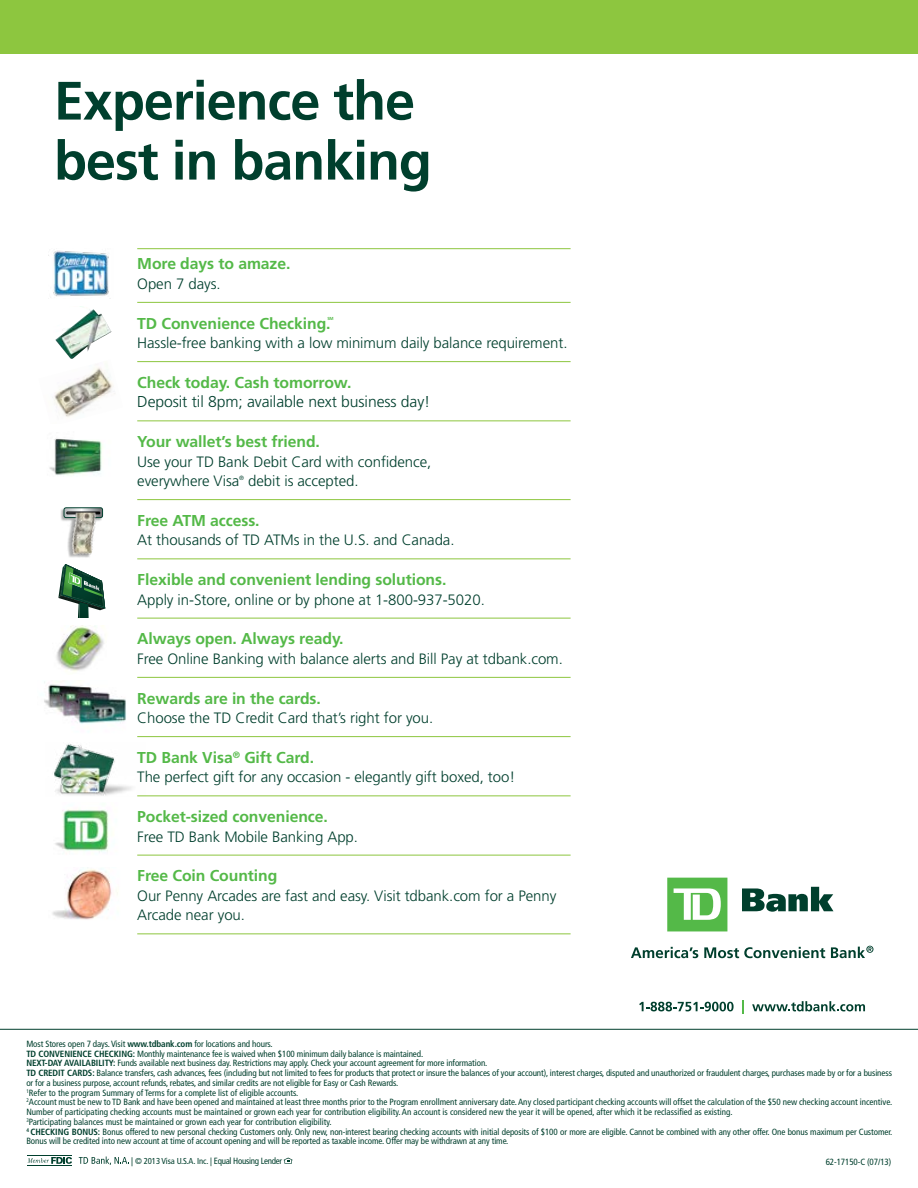
<style>
.page{position:relative;width:918px;height:1188px;background:#fff}
.page>*{position:absolute;margin:0;border:0;box-sizing:border-box;transform-origin:0 0}
.t1{font:700 54px/60px "Frutiger";letter-spacing:-.02em;color:#003f2d}
.t2{font:700 15.75px "Frutiger";letter-spacing:-.005em;color:#54b948}
.t3{font:300 15.75px "Frutiger";letter-spacing:-.005em;color:#003f2d}
.t4{font:300 15px/19.5px "Frutiger";letter-spacing:-.005em;color:#003f2d}
.t5{font:condensed 9px/9.8px "Frutiger";letter-spacing:-.01em;color:#003f2d}
.t6{font:700 condensed 9px "Frutiger";color:#003f2d}
.t7{font:condensed 8.7px "Frutiger";letter-spacing:-.01em;color:#003f2d}
.t8{font:300 6.15px "Frutiger";color:#003f2d}
.t9{font:700 4.35px "Frutiger";color:#54b948}
.s1{font-weight:700}
.s2{font-size:9px}
</style>
<div class="page">
<hr style="left:0;top:1029px;width:918px;height:1px;background:#003f2d">
<div style="left:0;top:0;width:918px;height:54px;background:#8dc63f"></div>
<svg style="left:284px;top:1158px;width:8px;height:6px"></svg>
<svg style="left:79px;top:1157px;width:50px;height:8px"></svg>
<svg style="left:28px;top:1157px;width:44px;height:7px"></svg>
<hr style="left:28px;top:1155px;width:44px;height:1px;background:#003f2d">
<hr style="left:28px;top:1165px;width:44px;height:1px;background:#003f2d">
<svg style="left:631px;top:947px;width:67px;height:11px"></svg>
<svg style="left:704px;top:947px;width:121px;height:11px"></svg>
<svg style="left:831px;top:946px;width:42px;height:12px"></svg>
<svg style="left:667px;top:878px;width:60px;height:53px"></svg>
<svg style="left:742px;top:887px;width:91px;height:25px"></svg>
<svg style="left:639px;top:1002px;width:95px;height:9px"></svg>
<svg style="left:742px;top:1000px;width:2px;height:13px"></svg>
<svg style="left:752px;top:1001px;width:113px;height:10px"></svg>
<img style="left:54px;top:367px;width:61px;height:50px">
<img style="left:49px;top:438px;width:53px;height:37px">
<img style="left:48px;top:250px;width:61px;height:47px">
<img style="left:55px;top:809px;width:54px;height:43px">
<img style="left:44px;top:681px;width:82px;height:43px">
<img style="left:56px;top:625px;width:48px;height:47px">
<svg style="left:66px;top:509px;width:35px;height:3px"></svg>
<div style="left:64px;top:507px;width:39px;height:11px;border:1px solid #003f2d;border-radius:2px"></div>
<img style="left:60px;top:512px;width:44px;height:46px">
<svg style="left:58px;top:564px;width:47px;height:54px"></svg>
<img style="left:55px;top:306px;width:57px;height:53px">
<img style="left:54px;top:744px;width:78px;height:52px">
<hr style="left:137px;top:248px;width:434px;height:1px;background:#8dc63f">
<hr style="left:137px;top:302px;width:434px;height:1px;background:#8dc63f">
<hr style="left:137px;top:361px;width:434px;height:1px;background:#8dc63f">
<hr style="left:137px;top:420px;width:434px;height:1px;background:#8dc63f">
<hr style="left:137px;top:499px;width:434px;height:1px;background:#8dc63f">
<hr style="left:137px;top:558px;width:434px;height:1px;background:#8dc63f">
<hr style="left:137px;top:618px;width:434px;height:1px;background:#8dc63f">
<hr style="left:137px;top:677px;width:434px;height:1px;background:#8dc63f">
<hr style="left:137px;top:736px;width:434px;height:1px;background:#8dc63f">
<hr style="left:137px;top:795px;width:434px;height:1px;background:#8dc63f">
<hr style="left:137px;top:855px;width:434px;height:1px;background:#8dc63f">
<hr style="left:137px;top:933px;width:434px;height:1px;background:#8dc63f">
<img style="left:52px;top:868px;width:66px;height:52px">
<h1 class="t1" style="left:54px;top:71px;width:379px">Experience the best in banking</h1>
<h2 class="t2" style="left:137px;top:255px;width:155px">More days to amaze.</h2>
<h3 class="t4" style="left:137px;top:274px;width:85px">Open 7 days.</h3>
<h2 class="t2" style="left:137px;top:314px;width:195px">TD Convenience Checking.</h2>
<p class="t9" style="left:327px;top:316px;width:4px">sm</p>
<h3 class="t4" style="left:137px;top:333px;width:432px">Hassle-free banking with a low minimum daily balance requirement.</h3>
<h2 class="t2" style="left:137px;top:373px;width:216px">Check today. Cash tomorrow.</h2>
<h2 class="t3" style="left:137px;top:393px;width:295px">Deposit til 8pm; available next business day!</h2>
<h2 class="t2" style="left:137px;top:432px;width:184px">Your wallet’s best friend.</h2>
<h3 class="t4" style="left:137px;top:452px;width:296px">Use your TD Bank Debit Card with confidence, everywhere Visa</h3>
<p class="t8" style="left:239px;top:474px;width:6px">®</p>
<h3 class="t4" style="left:248px;top:471px;width:112px">debit is accepted.</h3>
<h2 class="t2" style="left:137px;top:511px;width:124px">Free ATM access.</h2>
<h3 class="t4" style="left:137px;top:531px;width:319px">At thousands of TD ATMs in the U.S. and Canada.</h3>
<h2 class="t2" style="left:137px;top:570px;width:311px">Flexible and convenient lending solutions.</h2>
<h3 class="t4" style="left:137px;top:590px;width:349px">Apply in-Store, online or by phone at 1-800-937-5020.</h3>
<h2 class="t2" style="left:137px;top:630px;width:208px">Always open. Always ready.</h2>
<h3 class="t4" style="left:137px;top:649px;width:427px">Free Online Banking with balance alerts and Bill Pay at tdbank.com.</h3>
<h2 class="t2" style="left:137px;top:689px;width:185px">Rewards are in the cards.</h2>
<h3 class="t4" style="left:137px;top:708px;width:298px">Choose the TD Credit Card that’s right for you.</h3>
<h2 class="t2" style="left:137px;top:748px;width:178px">TD Bank Visa<sup>®</sup> Gift Card.</h2>
<h3 class="t4" style="left:137px;top:768px;width:379px">The perfect gift for any occasion - elegantly gift boxed, too!</h3>
<h2 class="t2" style="left:137px;top:807px;width:192px">Pocket-sized convenience.</h2>
<h3 class="t4" style="left:137px;top:827px;width:222px">Free TD Bank Mobile Banking App.</h3>
<h2 class="t2" style="left:137px;top:867px;width:142px">Free Coin Counting</h2>
<h3 class="t4" style="left:137px;top:886px;width:421px">Our Penny Arcades are fast and easy. Visit tdbank.com for a Penny<br>Arcade near you.</h3>
<p class="t5" style="left:26px;top:1039px;width:867px">Most Stores open 7 days. Visit <span class="s1">WWW.TDBANK.COM</span> for locations and hours.<br><span class="s1">TD CONVENIENCE CHECKING:</span> Monthly maintenance fee is waived when $100 minimum daily balance is maintained.<br><span class="s1">NEXT-DAY AVAILABILITY:</span> Funds available next business day. Restrictions may apply. Check your account agreement for more information.<br><span class="s1">TD CREDIT CARDS:</span> Balance transfers, cash advances, fees (including but not limited to fees for products that protect or insure the balances of your account), interest charges, disputed and unauthorized or fraudulent charges, purchases made by or for a business or for a business purpose, account refunds, rebates, and similar credits are not eligible for Easy or Cash Rewards.<br><sup>1</sup>Refer to the program Summary of Terms for a complete list of eligible accounts.<br><sup>2</sup>Account must be new to TD Bank and have been opened and maintained at least three months prior to the Program enrollment anniversary date. Any closed participant checking accounts will offset the calculation of the $50 new checking account incentive.<br>Number of participating checking accounts must be maintained or grown each year for contribution eligibility. An account is considered new the year it will be opened, after which it be reclassified as existing.<br><sup>3</sup>Participating balances must be maintained or grown each year for contribution eligibility.<br><sup>4</sup> <span class="s1">CHECKING</span></p>
<p class="t5" style="left:26px;top:1127px;width:867px;text-indent:62px"><span class="s1">US:</span> Bonus offered to new personal checking Customers only. Only new, non-interest bearing checking accounts with initial deposits of $100 or more are eligible. Cannot be combined with any other offer. One bonus maximum per Customer.<br>Bonus will be credited into new account at time of account opening and will be reported as taxable income. Offer may be withdrawn at any time.</p>
<p class="t7" style="left:131px;top:1156px;width:153px"><span class="s2">|</span> © 2013 Visa U.S.A. Inc. | <span class="s2">Equal Housing Lender</span></p>
<p class="t6" style="left:72px;top:1126px;width:7px">BON</p>
<p class="t5" style="left:826px;top:1157px;width:67px">62-17150-C (07/13)</p>
</div>
